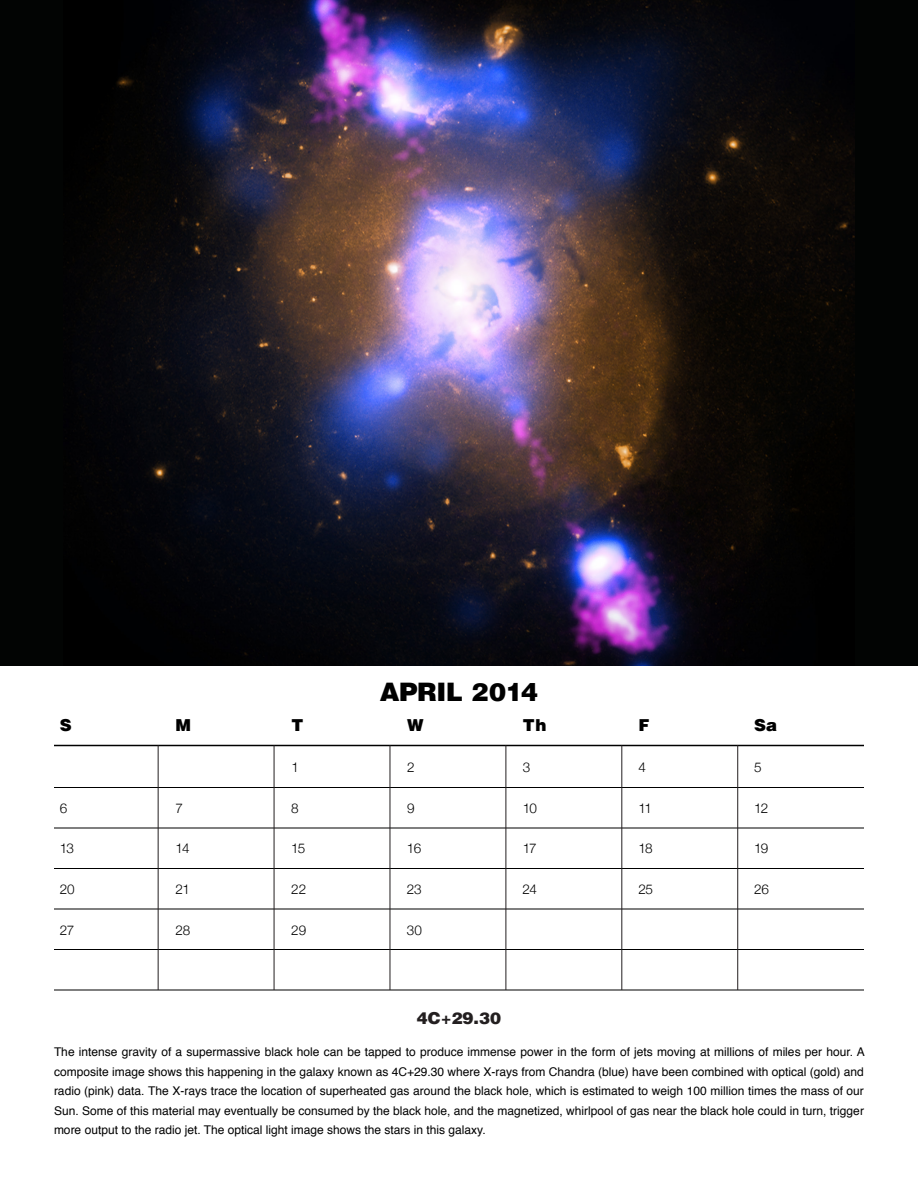
<style>
.page{position:relative;width:918px;height:1188px;background:#fff}
.page>*{position:absolute;margin:0;border:0;box-sizing:border-box;transform-origin:0 0}
.t1{font:900 25.5px "Helvetica";letter-spacing:-.02em;color:#000}
.t2{font:900 16.5px "Helvetica";color:#000}
.t3{font:900 16.5px "Helvetica";color:#231f20}
.t4{font:300 13.5px "Helvetica Neue";letter-spacing:-.045em;color:#000}
.t5{font:12px/19.5px "Helvetica";color:#000;text-align:justify}
</style>
<div class="page">
<hr style="left:54px;top:990px;width:810px;height:1px;background:#000">
<hr style="left:54px;top:909px;width:810px;height:1px;background:#000">
<hr style="left:54px;top:949px;width:810px;height:1px;background:#000">
<hr style="left:54px;top:868px;width:810px;height:1px;background:#000">
<hr style="left:54px;top:828px;width:810px;height:1px;background:#000">
<hr style="left:54px;top:787px;width:810px;height:1px;background:#000">
<hr style="left:54px;top:745px;width:810px;height:1px;background:#000">
<div style="left:0;top:0;width:918px;height:666px;background:#020403"></div>
<img style="left:67px;top:0;width:787px;height:666px">
<hr style="left:158px;top:745px;width:1px;height:245px;background:#231f20">
<hr style="left:274px;top:745px;width:1px;height:245px;background:#231f20">
<hr style="left:390px;top:745px;width:1px;height:245px;background:#231f20">
<hr style="left:506px;top:745px;width:1px;height:245px;background:#231f20">
<hr style="left:621px;top:745px;width:1px;height:245px;background:#231f20">
<hr style="left:737px;top:745px;width:1px;height:245px;background:#231f20">
<h1 class="t1" style="left:380px;top:675px;width:160px">April 2014</h1>
<h2 class="t2" style="left:60px;top:714px;width:13px">S</h2>
<h2 class="t2" style="left:176px;top:714px;width:17px">M</h2>
<h2 class="t2" style="left:291px;top:714px;width:13px">T</h2>
<h2 class="t2" style="left:407px;top:714px;width:18px">W</h2>
<h2 class="t2" style="left:523px;top:714px;width:25px">Th</h2>
<h2 class="t2" style="left:638px;top:714px;width:13px">F</h2>
<h2 class="t2" style="left:754px;top:714px;width:25px">Sa</h2>
<p class="t4" style="left:291px;top:759px;width:9px">1</p>
<p class="t4" style="left:407px;top:759px;width:9px">2</p>
<p class="t4" style="left:523px;top:759px;width:9px">3</p>
<p class="t4" style="left:638px;top:759px;width:9px">4</p>
<p class="t4" style="left:754px;top:759px;width:9px">5</p>
<p class="t4" style="left:60px;top:800px;width:9px">6</p>
<p class="t4" style="left:176px;top:800px;width:9px">7</p>
<p class="t4" style="left:291px;top:800px;width:9px">8</p>
<p class="t4" style="left:407px;top:800px;width:9px">9</p>
<p class="t4" style="left:523px;top:800px;width:16px">10</p>
<p class="t4" style="left:638px;top:800px;width:15px">11</p>
<p class="t4" style="left:754px;top:800px;width:16px">12</p>
<p class="t4" style="left:60px;top:840px;width:16px">13</p>
<p class="t4" style="left:176px;top:840px;width:16px">14</p>
<p class="t4" style="left:291px;top:840px;width:16px">15</p>
<p class="t4" style="left:407px;top:840px;width:16px">16</p>
<p class="t4" style="left:523px;top:840px;width:15px">17</p>
<p class="t4" style="left:638px;top:840px;width:16px">18</p>
<p class="t4" style="left:754px;top:840px;width:16px">19</p>
<p class="t4" style="left:60px;top:881px;width:16px">20</p>
<p class="t4" style="left:176px;top:881px;width:16px">21</p>
<p class="t4" style="left:291px;top:881px;width:16px">22</p>
<p class="t4" style="left:407px;top:881px;width:16px">23</p>
<p class="t4" style="left:523px;top:881px;width:16px">24</p>
<p class="t4" style="left:638px;top:881px;width:16px">25</p>
<p class="t4" style="left:754px;top:881px;width:16px">26</p>
<p class="t4" style="left:60px;top:922px;width:16px">27</p>
<p class="t4" style="left:175px;top:922px;width:16px">28</p>
<p class="t4" style="left:291px;top:922px;width:16px">29</p>
<p class="t4" style="left:407px;top:922px;width:17px">30</p>
<h2 class="t3" style="left:417px;top:1007px;width:86px">4C+29.30</h2>
<p class="t5" style="left:54px;top:1042px;width:812px">The intense gravity of a supermassive black hole can be tapped to produce immense power in the form of jets moving at millions of miles per hour. A composite image shows this happening in the galaxy known as 4C+29.30 where X-rays from Chandra (blue) have been combined with optical (gold) and radio (pink) data. The X-rays trace the location of superheated gas around the black hole, which is estimated to weigh 100 million times the mass of our Sun. Some of this material may eventually be consumed by the black hole, and the magnetized, whirlpool of gas near the black hole could in turn, trigger more output to the radio jet. The optical light image shows the stars in this galaxy.</p>
</div>
